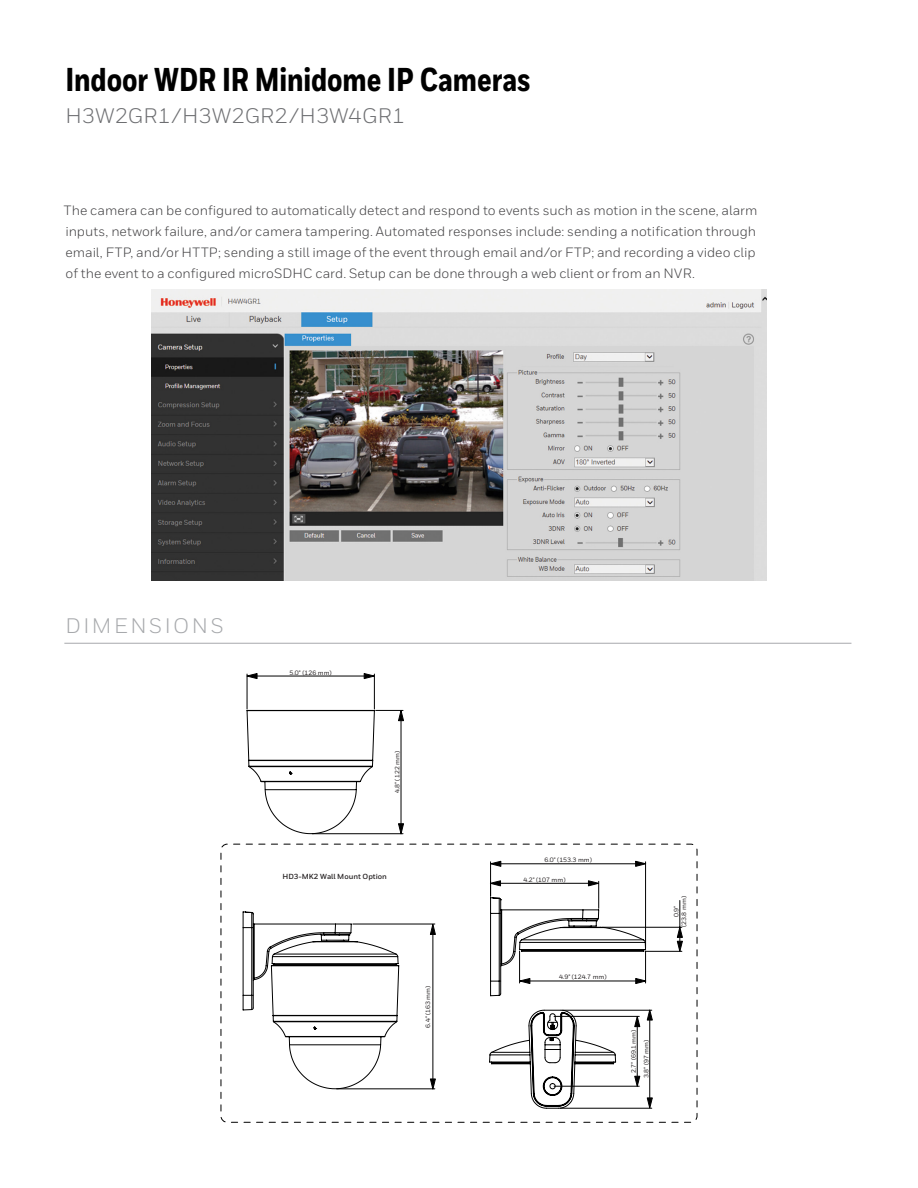
<style>
.page{position:relative;width:918px;height:1188px;background:#fff}
.page>*{position:absolute;margin:0;border:0;box-sizing:border-box;transform-origin:0 0}
.t1{font:800 33px "Honeywell Cond";letter-spacing:-.005em;color:#000}
.t2{font:21px "Honeywell Sans";letter-spacing:.015em;color:#6d6e71}
.t3{font:21px "Honeywell Sans";letter-spacing:.12em;color:#a7a9ac}
.t4{font:13.5px/21px "Honeywell Sans";color:#414042}
.t5{font:700 7.35px "Honeywell Sans";color:#231f20}
.t6{font:500 6.3px/7.5px "Honeywell Sans";color:#231f20;text-align:center}
</style>
<div class="page">
<hr style="left:64px;top:643px;width:787px;height:1px;background:#a7a9ac">
<img style="left:151px;top:290px;width:616px;height:291px">
<hr style="left:490px;top:862px;width:1px;height:34px;background:#000">
<hr style="left:645px;top:862px;width:1px;height:86px;background:#000">
<hr style="left:501px;top:864px;width:135px;height:1px;background:#000">
<svg style="left:490px;top:861px;width:11px;height:6px"></svg>
<svg style="left:635px;top:861px;width:11px;height:6px"></svg>
<hr style="left:602px;top:927px;width:80px;height:1px;background:#000">
<hr style="left:645px;top:951px;width:37px;height:1px;background:#000">
<svg style="left:677px;top:900px;width:6px;height:52px"></svg>
<hr style="left:560px;top:1108px;width:92px;height:1px;background:#000">
<svg style="left:489px;top:880px;width:164px;height:228px"></svg>
<svg style="left:243px;top:912px;width:193px;height:177px"></svg>
<svg style="left:247px;top:710px;width:157px;height:124px"></svg>
<hr style="left:247px;top:674px;width:1px;height:35px;background:#000">
<hr style="left:374px;top:674px;width:1px;height:35px;background:#000">
<hr style="left:257px;top:676px;width:107px;height:1px;background:#000">
<svg style="left:247px;top:673px;width:10px;height:6px"></svg>
<svg style="left:364px;top:673px;width:11px;height:6px"></svg>
<div style="left:221px;top:844px;width:476px;height:279px;border:1px dashed #000;border-radius:6px"></div>
<h1 class="t1" style="left:65px;top:60px;width:466px">Indoor WDR IR Minidome IP Cameras</h1>
<h2 class="t2" style="left:65px;top:104px;width:341px">H3W2GR1/H3W2GR2/H3W4GR1</h2>
<p class="t4" style="left:64px;top:200px;width:695px">The camera can be configured to automatically detect and respond to events such as motion in the scene, alarm inputs, network failure, and/or camera tampering. Automated responses include: sending a notification through email, FTP, and/or HTTP; sending a still image of the event through email and/or FTP; and recording a video clip of the event to a configured microSDHC card. Setup can be done through a web client or from an NVR.</p>
<h2 class="t3" style="left:65px;top:613px;width:160px">DIMENSIONS</h2>
<p class="t6" style="left:290px;top:669px;width:44px">5.0" (126 mm)</p>
<p class="t6" style="left:394px;top:793px;width:44px;rotate:-90deg">4.8" (122 mm)</p>
<p class="t5" style="left:282px;top:872px;width:106px">HD3-MK2 Wall Mount Option</p>
<p class="t6" style="left:424px;top:1028px;width:44px;rotate:-90deg">6.4" (163 mm)</p>
<p class="t6" style="left:544px;top:857px;width:49px">6.0" (153.3 mm)</p>
<p class="t6" style="left:523px;top:876px;width:44px">4.2" (107 mm)</p>
<p class="t6" style="left:559px;top:974px;width:49px">4.9" (124.7 mm)</p>
<p class="t6" style="left:628px;top:1078px;width:50px;line-height:12.6px;text-align:left;text-indent:5px;rotate:-90deg">2.7" (69.1 mm)<br>3.8" (97 mm)</p>
<p class="t6" style="left:673px;top:927px;width:32px;rotate:-90deg">0.9"<br>(23.8 mm)</p>
</div>
